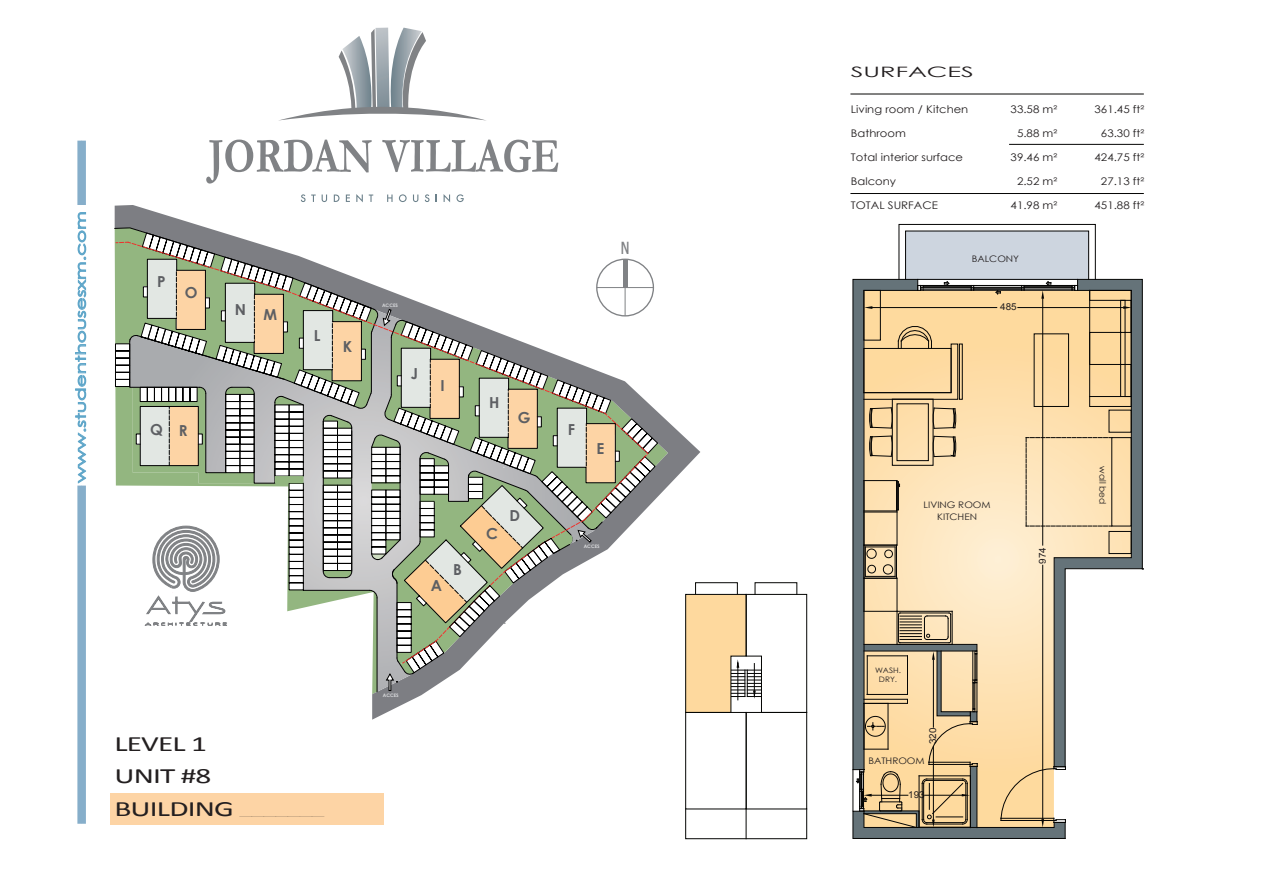
<style>
.page{position:relative;width:1263px;height:893px;background:#fff}
.page>*{position:absolute;margin:0;border:0;box-sizing:border-box;transform-origin:0 0}
.t1{font:21.9px/32.4px "Calibri";letter-spacing:-.025em;color:#231f20;scale:1.43 1}
.t2{font:500 condensed 18.15px "Franklin Gothic";color:#808285;scale:.85 1}
.t3{font:700 15.15px "Century Gothic";color:#5d5f63}
.t4{font:14.4px "Century Gothic";color:#231f20;scale:1.77 1}
.t5{font:13.5px "Century Gothic";color:#5fa6c9;scale:1.48 1}
.t6{font:10.5px "Century Gothic";color:#231f20;scale:1.1 1}
.t7{font:9.6px "Arial";color:#231f20}
.t8{font:9px/12px "Century Gothic";color:#231f20;text-align:center;scale:1.1 1}
.t9{font:9px "Century Gothic";color:#231f20}
.t10{font:7.5px/9px "Century Gothic";color:#231f20;text-align:center;scale:1.1 1}
.t11{font:700 4.8px "Century Gothic";color:#dadbdd}
.t12{font:2.4px "Calibri";color:#231f20;scale:10.49 1}
</style>
<div class="page">
<div style="left:905px;top:231px;width:183px;height:48px;background:#cdd5df"></div>
<div style="left:899px;top:224px;width:196px;height:56px;border:1px solid #050504"></div>
<svg style="left:852px;top:279px;width:291px;height:560px;background:#decaa9"></svg>
<div style="left:970px;top:711px;width:7px;height:11px;border:1px solid #050504"></div>
<div style="left:864px;top:644px;width:113px;height:7px;border:1px solid #050504"></div>
<div style="left:970px;top:766px;width:7px;height:62px;border:1px solid #050504"></div>
<div style="left:685px;top:809px;width:122px;height:30px;border:1px solid #040503"></div>
<div style="left:695px;top:582px;width:42px;height:13px;border:1px solid #040503"></div>
<div style="left:755px;top:582px;width:42px;height:13px;border:1px solid #040503"></div>
<svg style="left:700px;top:594px;width:107px;height:118px"></svg>
<div style="left:685px;top:712px;width:61px;height:97px;border:1px solid #040503"></div>
<div style="left:746px;top:712px;width:61px;height:97px;border:1px solid #040503"></div>
<hr style="left:746px;top:809px;width:1px;height:30px;background:#040503">
<hr style="left:851px;top:94px;width:292px;height:1px;background:#050504">
<hr style="left:1009px;top:144px;width:134px;height:1px;background:#050504">
<hr style="left:851px;top:193px;width:292px;height:1px;background:#050504">
<div style="left:77px;top:141px;width:9px;height:64px;background:#86aeca"></div>
<svg style="left:75px;top:212px;width:11px;height:271px"></svg>
<div style="left:77px;top:486px;width:9px;height:338px;background:#86aeca"></div>
<svg style="left:206px;top:140px;width:166px;height:44px"></svg>
<svg style="left:382px;top:140px;width:176px;height:32px"></svg>
<svg style="left:279px;top:28px;width:207px;height:93px"></svg>
<svg style="left:301px;top:194px;width:15px;height:8px"></svg>
<svg style="left:322px;top:195px;width:5px;height:7px"></svg>
<svg style="left:334px;top:195px;width:5px;height:7px"></svg>
<svg style="left:346px;top:195px;width:4px;height:7px"></svg>
<svg style="left:356px;top:194px;width:7px;height:8px"></svg>
<svg style="left:369px;top:195px;width:4px;height:7px"></svg>
<svg style="left:387px;top:195px;width:6px;height:7px"></svg>
<svg style="left:399px;top:194px;width:8px;height:8px"></svg>
<svg style="left:413px;top:195px;width:5px;height:7px"></svg>
<svg style="left:425px;top:194px;width:4px;height:8px"></svg>
<svg style="left:444px;top:194px;width:6px;height:8px"></svg>
<svg style="left:456px;top:194px;width:8px;height:8px"></svg>
<div style="left:111px;top:793px;width:273px;height:32px;background:#fdd4a5"></div>
<svg style="left:115px;top:205px;width:585px;height:515px"></svg>
<hr style="left:377px;top:598px;width:1px;height:94px;background:#000">
<svg style="left:114px;top:227px;width:554px;height:464px"></svg>
<div style="left:596px;top:259px;width:58px;height:58px;border:1px solid #808285;border-radius:50%"></div>
<hr style="left:597px;top:287px;width:56px;height:1px;background:#808285">
<hr style="left:625px;top:259px;width:1px;height:57px;background:#808285">
<hr style="left:623px;top:259px;width:4px;height:29px;background:#808285">
<p class="t5" style="left:71px;top:483px;width:185px;rotate:-90deg">www.studenthousesxm.com</p>
<h3 class="t3" style="left:157px;top:270px;width:10px">P</h3>
<h3 class="t3" style="left:185px;top:281px;width:14px">O</h3>
<h3 class="t3" style="left:150px;top:419px;width:39px">Q R</h3>
<h3 class="t3" style="left:235px;top:300px;width:44px">N M</h3>
<h3 class="t3" style="left:314px;top:324px;width:8px">L</h3>
<h3 class="t3" style="left:343px;top:335px;width:11px">K</h3>
<p class="t11" style="left:382px;top:302px;width:17px">ACCES</p>
<h3 class="t3" style="left:411px;top:362px;width:9px">J</h3>
<h3 class="t3" style="left:440px;top:374px;width:6px">I</h3>
<h3 class="t3" style="left:489px;top:391px;width:12px">H</h3>
<h3 class="t3" style="left:518px;top:406px;width:14px">G</h3>
<h3 class="t3" style="left:431px;top:574px;width:13px">A</h3>
<h3 class="t3" style="left:453px;top:558px;width:10px">B</h3>
<h3 class="t3" style="left:486px;top:522px;width:13px">C</h3>
<h3 class="t3" style="left:509px;top:504px;width:12px">D</h3>
<h2 class="t2" style="left:621px;top:236px;width:12px">N</h2>
<h3 class="t3" style="left:568px;top:418px;width:9px">F</h3>
<h3 class="t3" style="left:596px;top:437px;width:9px">E</h3>
<p class="t11" style="left:584px;top:542px;width:17px">ACCES</p>
<h1 class="t1" style="left:114px;top:727px;width:85px">LEVEL 1<br>UNIT #8<br>BUILDING</h1>
<p class="t12" style="left:239px;top:813px;width:10px">_______</p>
<p class="t11" style="left:383px;top:692px;width:17px">ACCES</p>
<h3 class="t4" style="left:851px;top:61px;width:71px">SURFACES</h3>
<p class="t6" style="left:851px;top:101px;width:108px">Living room / Kitchen</p>
<p class="t6" style="left:851px;top:125px;width:51px">Bathroom</p>
<p class="t6" style="left:851px;top:149px;width:103px">Total interior surface</p>
<p class="t6" style="left:851px;top:173px;width:43px">Balcony</p>
<p class="t6" style="left:851px;top:197px;width:81px">TOTAL SURFACE</p>
<p class="t6" style="left:1011px;top:101px;width:44px">33.58 m²</p>
<p class="t6" style="left:1017px;top:125px;width:38px">5.88 m²</p>
<p class="t6" style="left:1011px;top:149px;width:44px">39.46 m²</p>
<p class="t6" style="left:1017px;top:173px;width:38px">2.52 m²</p>
<p class="t6" style="left:1011px;top:197px;width:44px">41.98 m²</p>
<p class="t8" style="left:972px;top:252px;width:45px">BALCONY</p>
<p class="t7" style="left:1000px;top:300px;width:18px">485</p>
<p class="t6" style="left:1094px;top:101px;width:47px">361.45 ft²</p>
<p class="t6" style="left:1101px;top:125px;width:41px">63.30 ft²</p>
<p class="t6" style="left:1094px;top:149px;width:47px">424.75 ft²</p>
<p class="t6" style="left:1101px;top:173px;width:41px">27.13 ft²</p>
<p class="t6" style="left:1094px;top:197px;width:47px">451.88 ft²</p>
<p class="t8" style="left:924px;top:498px;width:62px">LIVING ROOM<br>KITCHEN</p>
<p class="t10" style="left:875px;top:666px;width:25px">WASH.<br>DRY.</p>
<p class="t7" style="left:926px;top:744px;width:18px;rotate:-90deg">320</p>
<p class="t8" style="left:868px;top:755px;width:53px">BATHROOM</p>
<p class="t7" style="left:908px;top:789px;width:18px">193</p>
<p class="t7" style="left:1036px;top:564px;width:18px;rotate:-90deg">974</p>
<p class="t9" style="left:1109px;top:466px;width:39px;rotate:90deg">wall bed</p>
</div>
